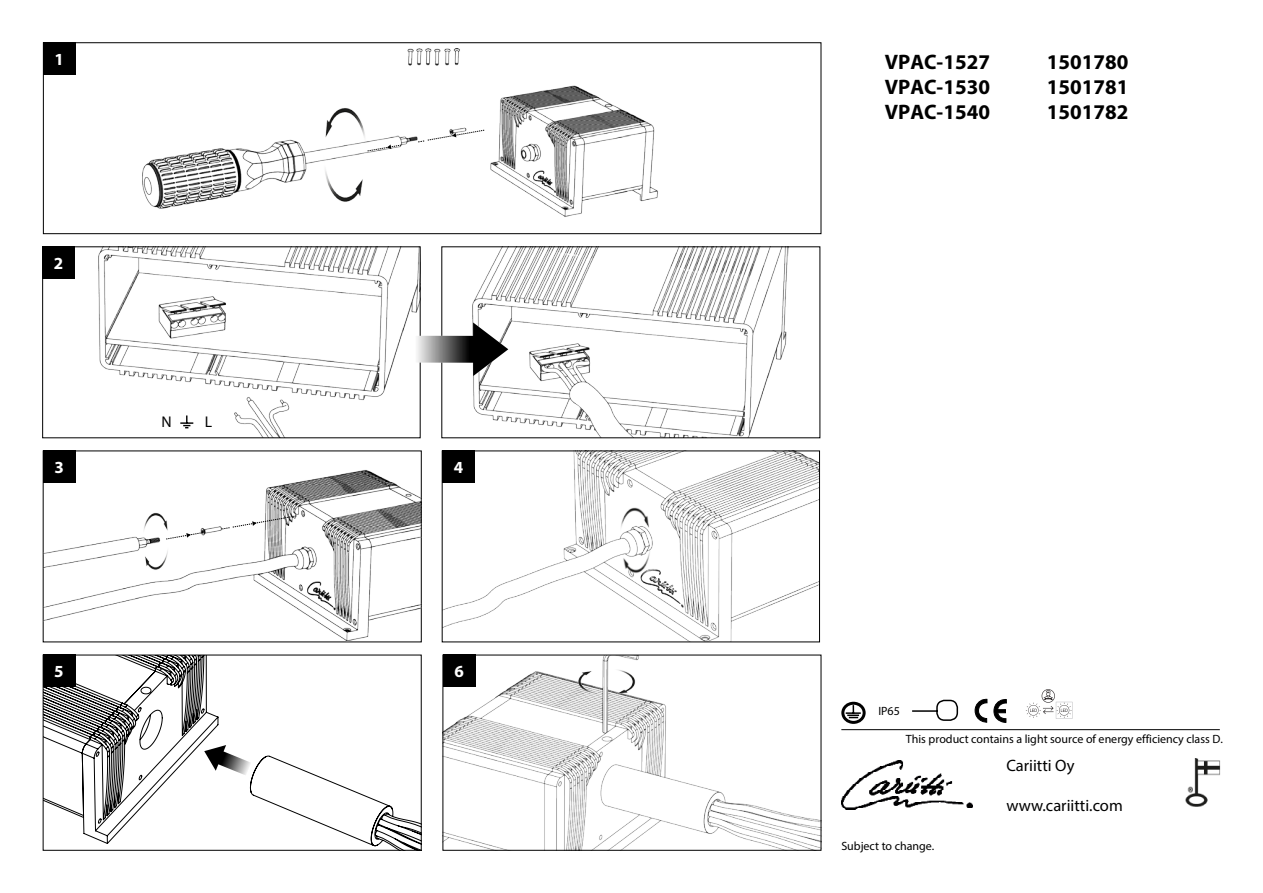
<style>
.page{position:relative;width:1263px;height:893px;background:#fff}
.page>*{position:absolute;margin:0;border:0;box-sizing:border-box;transform-origin:0 0}
.t1{font:700 21px "Myriad Pro";color:#000}
.t2{font:700 16.95px "Myriad Pro";color:#fff}
.t3{font:16.5px "Myriad Pro";color:#000}
.t4{font:15.6px "Myriad Pro";color:#000}
.t5{font:12px "Myriad Pro";color:#000}
</style>
<div class="page">
<img style="left:143px;top:48px;width:515px;height:169px">
<div style="left:43px;top:43px;width:778px;height:191px;border:1px solid #000"></div>
<img style="left:321px;top:105px;width:50px;height:99px">
<svg style="left:418px;top:130px;width:67px;height:12px"></svg>
<svg style="left:367px;top:145px;width:34px;height:6px"></svg>
<div style="left:43px;top:43px;width:32px;height:32px;background:#000"></div>
<img style="left:99px;top:249px;width:319px;height:187px">
<img style="left:473px;top:249px;width:316px;height:187px">
<svg style="left:414px;top:322px;width:94px;height:54px"></svg>
<svg style="left:180px;top:415px;width:13px;height:13px"></svg>
<div style="left:42px;top:247px;width:33px;height:32px;background:#000"></div>
<img style="left:43px;top:459px;width:378px;height:184px">
<img style="left:141px;top:511px;width:29px;height:59px">
<svg style="left:222px;top:515px;width:75px;height:14px"></svg>
<svg style="left:166px;top:532px;width:37px;height:7px"></svg>
<div style="left:43px;top:451px;width:32px;height:32px;background:#000"></div>
<img style="left:444px;top:453px;width:374px;height:187px">
<img style="left:616px;top:505px;width:39px;height:71px">
<div style="left:442px;top:451px;width:32px;height:32px;background:#000"></div>
<img style="left:445px;top:657px;width:374px;height:191px">
<img style="left:577px;top:667px;width:59px;height:29px">
<div style="left:443px;top:655px;width:32px;height:32px;background:#000"></div>
<hr style="left:841px;top:729px;width:379px;height:1px;background:#000">
<img style="left:1185px;top:758px;width:36px;height:49px">
<img style="left:841px;top:760px;width:131px;height:49px">
<svg style="left:843px;top:703px;width:21px;height:19px"></svg>
<div style="left:841px;top:702px;width:25px;height:22px;border:3px solid #000;border-radius:50%"></div>
<svg style="left:846px;top:705px;width:15px;height:13px"></svg>
<svg style="left:912px;top:699px;width:47px;height:22px"></svg>
<svg style="left:994px;top:699px;width:12px;height:23px"></svg>
<svg style="left:975px;top:699px;width:12px;height:23px"></svg>
<svg style="left:42px;top:654px;width:380px;height:197px"></svg>
<svg style="left:45px;top:657px;width:374px;height:191px"></svg>
<div style="left:43px;top:655px;width:32px;height:32px;background:#000"></div>
<svg style="left:204px;top:745px;width:47px;height:31px"></svg>
<img style="left:1026px;top:689px;width:47px;height:30px">
<h2 class="t2" style="left:54px;top:48px;width:11px">1</h2>
<h2 class="t2" style="left:54px;top:252px;width:11px">2</h2>
<h3 class="t4" style="left:161px;top:412px;width:12px">N</h3>
<h3 class="t4" style="left:205px;top:412px;width:9px">L</h3>
<h2 class="t2" style="left:54px;top:456px;width:11px">3</h2>
<h2 class="t2" style="left:454px;top:456px;width:11px">4</h2>
<h2 class="t2" style="left:54px;top:660px;width:11px">5</h2>
<h2 class="t2" style="left:454px;top:660px;width:11px">6</h2>
<h1 class="t1" style="left:885px;top:48px;width:107px">VPAC-1527</h1>
<h1 class="t1" style="left:1047px;top:48px;width:83px">1501780</h1>
<h1 class="t1" style="left:885px;top:73px;width:107px">VPAC-1530</h1>
<h1 class="t1" style="left:1047px;top:73px;width:83px">1501781</h1>
<h1 class="t1" style="left:885px;top:98px;width:107px">VPAC-1540</h1>
<h1 class="t1" style="left:1047px;top:98px;width:83px">1501782</h1>
<p class="t5" style="left:878px;top:703px;width:23px">IP65</p>
<p class="t5" style="left:906px;top:732px;width:319px">This product contains a light source of energy efficiency class D.</p>
<p class="t5" style="left:841px;top:839px;width:94px">Subject to change.</p>
<h3 class="t3" style="left:1006px;top:755px;width:70px">Cariitti Oy</h3>
<h3 class="t3" style="left:1006px;top:795px;width:118px">www.cariitti.com</h3>
</div>
